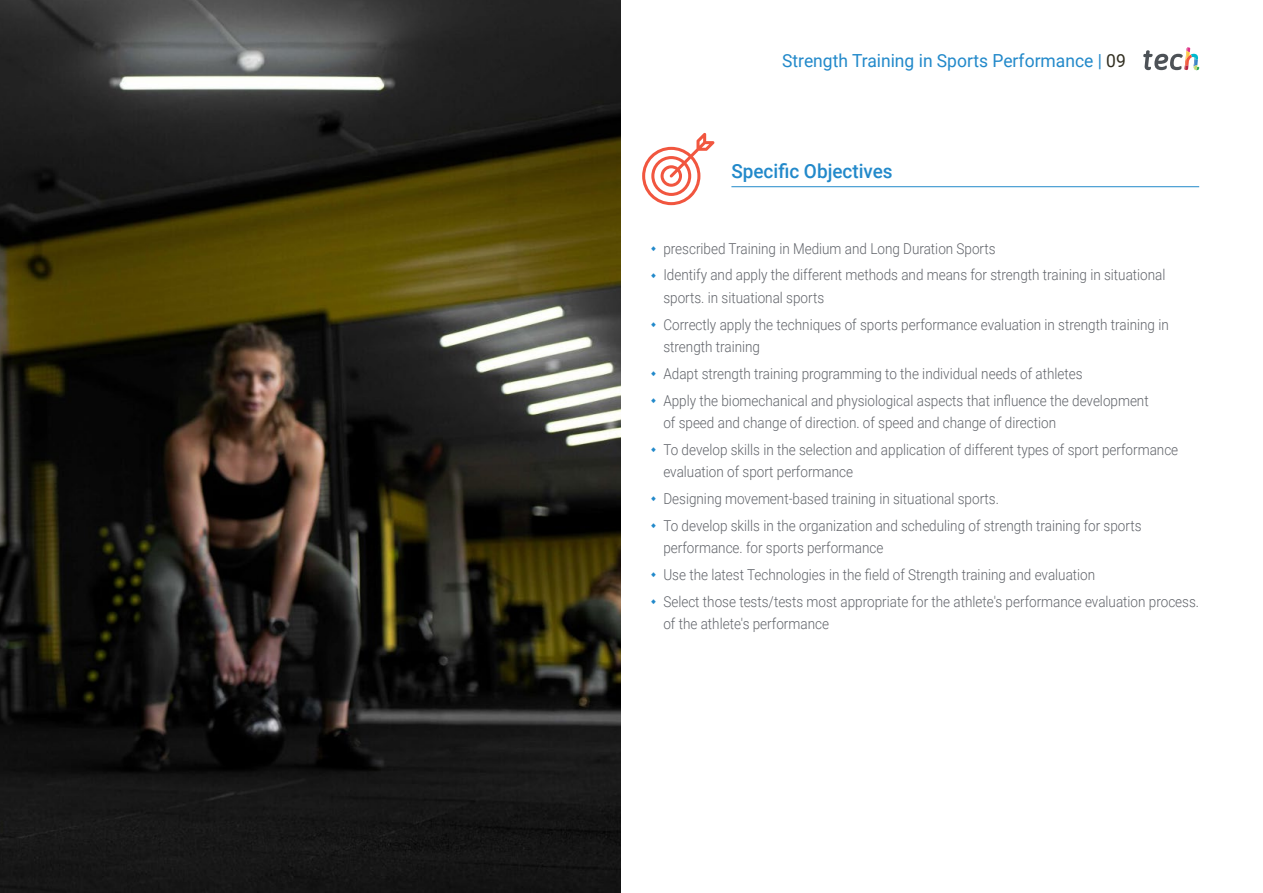
<style>
.page{position:relative;width:1263px;height:893px;background:#fff}
.page>*{position:absolute;margin:0;border:0;box-sizing:border-box;transform-origin:0 0}
.t1{font:500 19.5px "Roboto";color:#2289ca}
.t2{font:18px "Roboto";color:#2289ca}
.t3{font:300 15px/26.7px "Roboto";color:#61646a;scale:.9 1}
.s1{color:#312e20}
</style>
<div class="page">
<img style="left:0;top:0;width:621px;height:893px">
<hr style="left:731px;top:186px;width:468px;height:1px;background:#2289ca">
<svg style="left:642px;top:133px;width:72px;height:72px"></svg>
<svg style="left:1143px;top:47px;width:56px;height:24px"></svg>
<p class="t2" style="left:782px;top:48px;width:345px">Strength Training in Sports Performance | <span class="s1">09</span></p>
<h1 class="t1" style="left:731px;top:158px;width:163px">Specific Objectives</h1>
<p class="t3" style="left:663px;top:234px;width:559px">prescribed Training in Medium and Long Duration Sports<br>Identify and apply the different methods and means for strength training in situational</p>
<p class="t3" style="left:663px;top:284px;width:563px">sports. in situational sports<br>Correctly apply the techniques of sports performance evaluation in strength training in</p>
<p class="t3" style="left:663px;top:333px;width:541px">strength training<br>Adapt strength training programming to the individual needs of athletes<br>Apply the biomechanical and physiological aspects that influence the development</p>
<p class="t3" style="left:663px;top:409px;width:574px">of speed and change of direction. of speed and change of direction<br>To develop skills in the selection and application of different types of sport performance</p>
<p class="t3" style="left:663px;top:458px;width:533px">evaluation of sport performance<br>Designing movement-based training in situational sports.<br>To develop skills in the organization and scheduling of strength training for sports</p>
<p class="t3" style="left:663px;top:534px;width:597px">performance. for sports performance<br>Use the latest Technologies in the field of Strength training and evaluation<br>Select those tests/tests most appropriate for the athlete's performance evaluation process.</p>
<p class="t3" style="left:663px;top:610px;width:185px">of the athlete's performance</p>
</div>
